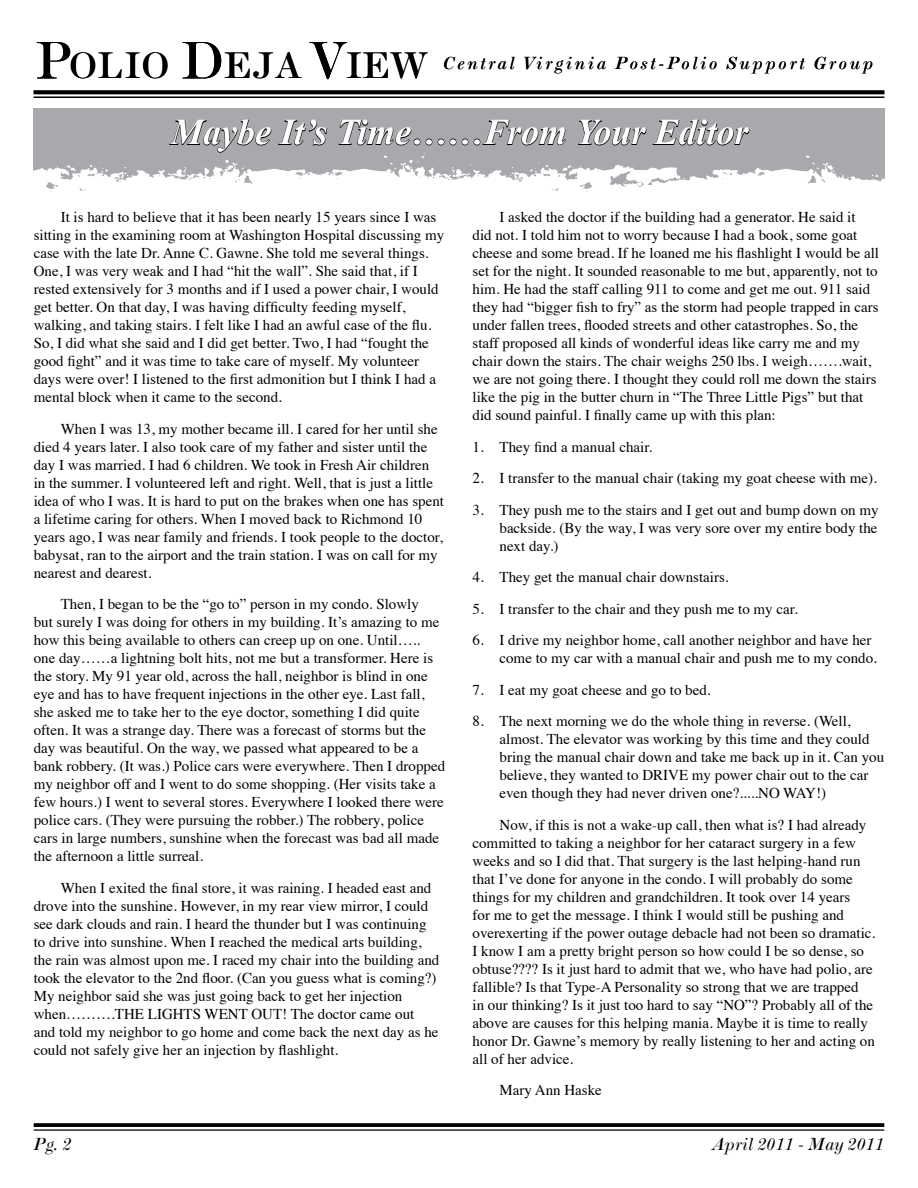
<style>
.page{position:relative;width:918px;height:1188px;background:#fff}
.page>*{position:absolute;margin:0;border:0;box-sizing:border-box;transform-origin:0 0}
.t1{font:italic 700 36px "Times New Roman";color:#fff}
.t2{font:italic 18px "Scotch Roman MT Std";letter-spacing:.15em;color:#000}
.t3{font:italic 18px "Scotch Roman MT Std";color:#000}
.t4{font:15px/18px "Times";color:#000}
.s1{font-style:normal;font-size:54px}
.s2{font-style:normal;font-size:37.8px}
</style>
<div class="page">
<img style="left:34px;top:108px;width:850px;height:84px">
<svg style="left:34px;top:90px;width:850px;height:4px;fill:#000"></svg>
<hr style="left:34px;top:97px;width:850px;height:1px;background:#000">
<svg style="left:34px;top:1123px;width:850px;height:4px;fill:#060606"></svg>
<hr style="left:34px;top:1129px;width:850px;height:2px;background:#000">
<svg style="left:169px;top:119px;width:103px;height:34px"></svg>
<svg style="left:278px;top:119px;width:50px;height:27px"></svg>
<svg style="left:338px;top:119px;width:228px;height:28px"></svg>
<svg style="left:578px;top:119px;width:172px;height:28px"></svg>
<p class="t2" style="left:35px;top:52px;width:840px"><span class="s1">P</span><span class="s2">OLIO</span> <span class="s1">D</span><span class="s2">EJA</span> <span class="s1">V</span><span class="s2">IEW</span> Central Virginia Post-Polio Support Group</p>
<h1 class="t1" style="left:171px;top:107px;width:579px">Maybe It’s Time……From Your Editor</h1>
<p class="t4" style="left:34px;top:207px;width:412px;text-indent:27px">It is hard to believe that it has been nearly 15 years since I was sitting in the examining room at Washington Hospital discussing my case with the late Dr. Anne C. Gawne. She told me several things.<br>One, I was very weak and I had “hit the wall”. She said that, if I rested extensively for 3 months and if I used a power chair, I would get better. On that day, I was having difficulty feeding myself, walking, and taking stairs. I felt like I had an awful case of the flu.<br>So, I did what she said and I did get better. Two, I had “fought the good fight” and it was time to take care of myself. My volunteer days were over! I listened to the first admonition but I think I had a mental block when it came to the second.</p>
<p class="t4" style="left:34px;top:418px;width:412px;text-indent:27px">When I was 13, my mother became ill. I cared for her until she died 4 years later. I also took care of my father and sister until the day I was married. I had 6 children. We took in Fresh Air children in the summer. I volunteered left and right. Well, that is just a little idea of who I was. It is hard to put on the brakes when one has spent a lifetime caring for others. When I moved back to Richmond 10 years ago, I was near family and friends. I took people to the doctor, babysat, ran to the airport and the train station. I was on call for my nearest and dearest.</p>
<p class="t4" style="left:34px;top:594px;width:413px;text-indent:27px">Then, I began to be the “go to” person in my condo. Slowly<br>but surely I was doing for others in my building. It’s amazing to me how this being available to others can creep up on one. Until….. one day……a lightning bolt hits, not me but a transformer. Here is the story. My 91 year old, across the hall, neighbor is blind in one eye and has to have frequent injections in the other eye. Last fall, she asked me to take her to the eye doctor, something I did quite often. It was a strange day. There was a forecast of storms but the day was beautiful. On the way, we passed what appeared to be a bank robbery. (It was.) Police cars were everywhere. Then I dropped my neighbor off and I went to do some shopping. (Her visits take a few hours.) I went to several stores. Everywhere I looked there were police cars. (They were pursuing the robber.) The robbery, police cars in large numbers, sunshine when the forecast was bad all made the afternoon a little surreal.</p>
<p class="t4" style="left:34px;top:877px;width:407px;text-indent:27px">When I exited the final store, it was raining. I headed east and drove into the sunshine. However, in my rear view mirror, I could see dark clouds and rain. I heard the thunder but I was continuing to drive into sunshine. When I reached the medical arts building, the rain was almost upon me. I raced my chair into the building and took the elevator to the 2nd floor. (Can you guess what is coming?)<br>My neighbor said she was just going back to get her injection when……….THE LIGHTS WENT OUT! The doctor came out and told my neighbor to go home and come back the next day as he could not safely give her an injection by flashlight.</p>
<p class="t4" style="left:473px;top:207px;width:408px;text-indent:27px">I asked the doctor if the building had a generator. He said it<br>did not. I told him not to worry because I had a book, some goat cheese and some bread. If he loaned me his flashlight I would be all set for the night. It sounded reasonable to me but, apparently, not to him. He had the staff calling 911 to come and get me out. 911 said they had “bigger fish to fry” as the storm had people trapped in cars under fallen trees, flooded streets and other catastrophes. So, the staff proposed all kinds of wonderful ideas like carry me and my chair down the stairs. The chair weighs 250 lbs. I weigh…….wait, we are not going there. I thought they could roll me down the stairs like the pig in the butter churn in “The Three Little Pigs” but that did sound painful. I finally came up with this plan:</p>
<p class="t4" style="left:473px;top:436px;width:181px">1. They find a manual chair.</p>
<p class="t4" style="left:473px;top:468px;width:406px">2. I transfer to the manual chair (taking my goat cheese with me).</p>
<p class="t4" style="left:500px;top:499px;width:381px;text-align:justify;text-indent:-27px">3. They push me to the stairs and I get out and bump down on my backside. (By the way, I was very sore over my entire body the next day.)</p>
<p class="t4" style="left:473px;top:567px;width:258px">4. They get the manual chair downstairs.</p>
<p class="t4" style="left:473px;top:598px;width:327px">5. I transfer to the chair and they push me to my car.</p>
<p class="t4" style="left:500px;top:630px;width:379px;text-indent:-27px">6. I drive my neighbor home, call another neighbor and have her come to my car with a manual chair and push me to my condo.</p>
<p class="t4" style="left:473px;top:679px;width:240px">7. I eat my goat cheese and go to bed.</p>
<p class="t4" style="left:500px;top:711px;width:386px;text-indent:-27px">8. The next morning we do the whole thing in reverse. (Well, almost. The elevator was working by this time and they could bring the manual chair down and take me back up in it. Can you believe, they wanted to DRIVE my power chair out to the car even though they had never driven one?.....NO WAY!)</p>
<p class="t4" style="left:473px;top:814px;width:404px;text-indent:27px">Now, if this is not a wake-up call, then what is? I had already committed to taking a neighbor for her cataract surgery in a few weeks and so I did that. That surgery is the last helping-hand run that I’ve done for anyone in the condo. I will probably do some things for my children and grandchildren. It took over 14 years<br>for me to get the message. I think I would still be pushing and overexerting if the power outage debacle had not been so dramatic.<br>I know I am a pretty bright person so how could I be so dense, so obtuse???? Is it just hard to admit that we, who have had polio, are fallible? Is that Type-A Personality so strong that we are trapped<br>in our thinking? Is it just too hard to say “NO”? Probably all of the above are causes for this helping mania. Maybe it is time to really honor Dr. Gawne’s memory by really listening to her and acting on all of her advice.</p>
<p class="t4" style="left:500px;top:1080px;width:104px">Mary Ann Haske</p>
<p class="t2" style="left:34px;top:1133px;width:40px">Pg. 2</p>
<p class="t3" style="left:712px;top:1133px;width:174px">April 2011 - May 2011</p>
</div>
